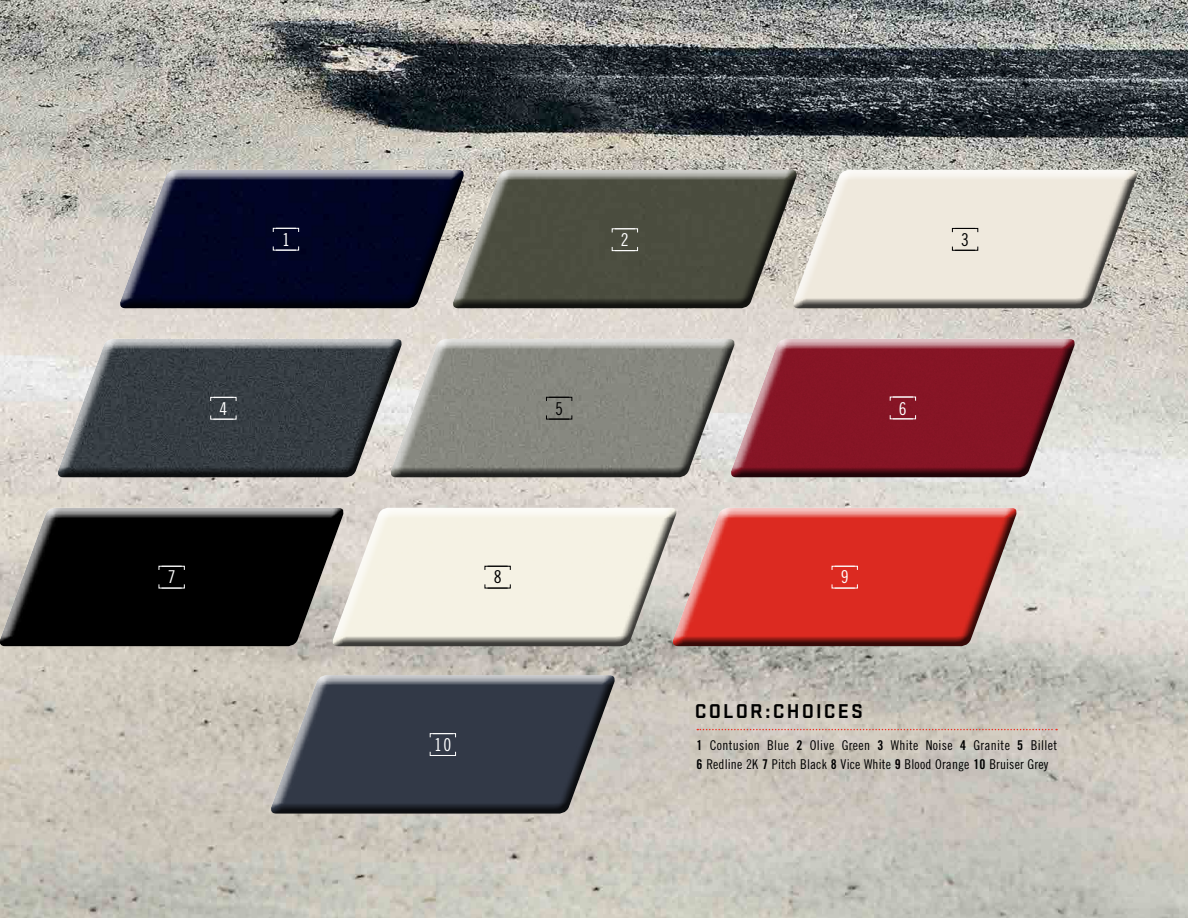
<style>
.page{position:relative;width:1188px;height:918px;background:#fff}
.page>*{position:absolute;margin:0;border:0;box-sizing:border-box;transform-origin:0 0}
.t1{font:700 20.85px "Stratum 1";letter-spacing:.1em;color:#000}
.t2{font:17.7px "Trade Gothic Cond Eighteen";color:#fff}
.t3{font:17.7px "Trade Gothic Cond Eighteen";color:#000}
.t4{font:13.5px/18.8px "Trade Gothic Cond Eighteen";letter-spacing:.01em;color:#000}
.s1{font-family:"Trade Gothic Bold Cond Twenty"}
</style>
<div class="page">
<img style="left:0;top:0;width:1188px;height:918px">
<div style="left:120px;top:170px;width:346px;height:139px;background:#000;opacity:.75"></div>
<div style="left:58px;top:339px;width:346px;height:139px;background:#000;opacity:.75"></div>
<div style="left:0;top:508px;width:346px;height:139px;background:#000;opacity:.75"></div>
<div style="left:271px;top:675px;width:346px;height:139px;background:#000;opacity:.75"></div>
<div style="left:332px;top:508px;width:347px;height:139px;background:#000;opacity:.75"></div>
<div style="left:673px;top:508px;width:346px;height:139px;background:#000;opacity:.75"></div>
<div style="left:391px;top:339px;width:346px;height:139px;background:#000;opacity:.75"></div>
<div style="left:731px;top:339px;width:346px;height:139px;background:#000;opacity:.75"></div>
<div style="left:793px;top:170px;width:346px;height:139px;background:#000;opacity:.75"></div>
<div style="left:453px;top:170px;width:346px;height:139px;background:#000;opacity:.75"></div>
<svg style="left:697px;top:729px;width:360px;height:1px"></svg>
<svg style="left:272px;top:246px;width:27px;height:5px"></svg>
<svg style="left:272px;top:227px;width:27px;height:6px"></svg>
<svg style="left:210px;top:415px;width:27px;height:5px"></svg>
<svg style="left:210px;top:397px;width:27px;height:5px"></svg>
<svg style="left:158px;top:584px;width:27px;height:5px"></svg>
<svg style="left:158px;top:565px;width:27px;height:6px"></svg>
<svg style="left:831px;top:584px;width:27px;height:5px"></svg>
<svg style="left:831px;top:565px;width:27px;height:6px"></svg>
<svg style="left:429px;top:751px;width:27px;height:5px"></svg>
<svg style="left:429px;top:733px;width:27px;height:5px"></svg>
<svg style="left:889px;top:414px;width:27px;height:6px"></svg>
<svg style="left:889px;top:396px;width:27px;height:6px"></svg>
<svg style="left:611px;top:246px;width:27px;height:5px"></svg>
<svg style="left:611px;top:228px;width:27px;height:5px"></svg>
<svg style="left:484px;top:584px;width:27px;height:5px"></svg>
<svg style="left:484px;top:565px;width:27px;height:6px"></svg>
<svg style="left:546px;top:415px;width:27px;height:5px"></svg>
<svg style="left:546px;top:396px;width:27px;height:6px"></svg>
<svg style="left:952px;top:246px;width:27px;height:5px"></svg>
<svg style="left:952px;top:228px;width:27px;height:5px"></svg>
<h2 class="t2" style="left:282px;top:229px;width:9px">1</h2>
<h2 class="t2" style="left:621px;top:229px;width:9px">2</h2>
<h2 class="t3" style="left:961px;top:229px;width:9px">3</h2>
<h2 class="t2" style="left:219px;top:398px;width:9px">4</h2>
<h2 class="t3" style="left:555px;top:398px;width:9px">5</h2>
<h2 class="t2" style="left:899px;top:398px;width:9px">6</h2>
<h2 class="t3" style="left:494px;top:567px;width:9px">8</h2>
<h2 class="t2" style="left:168px;top:567px;width:9px">7</h2>
<h2 class="t2" style="left:841px;top:567px;width:9px">9</h2>
<h1 class="t1" style="left:695px;top:696px;width:170px">COLOR:CHOICES</h1>
<h2 class="t2" style="left:434px;top:734px;width:19px">10</h2>
<p class="t4" style="left:697px;top:736px;width:362px"><span class="s1">1</span> Contusion Blue <span class="s1">2</span> Olive Green <span class="s1">3</span> White Noise <span class="s1">4</span> Granite <span class="s1">5</span> Billet<br><span class="s1">6</span> Redline 2K <span class="s1">7</span> Pitch Black <span class="s1">8</span> Vice White <span class="s1">9</span> Blood Orange <span class="s1">10</span> Bruiser Grey</p>
</div>
